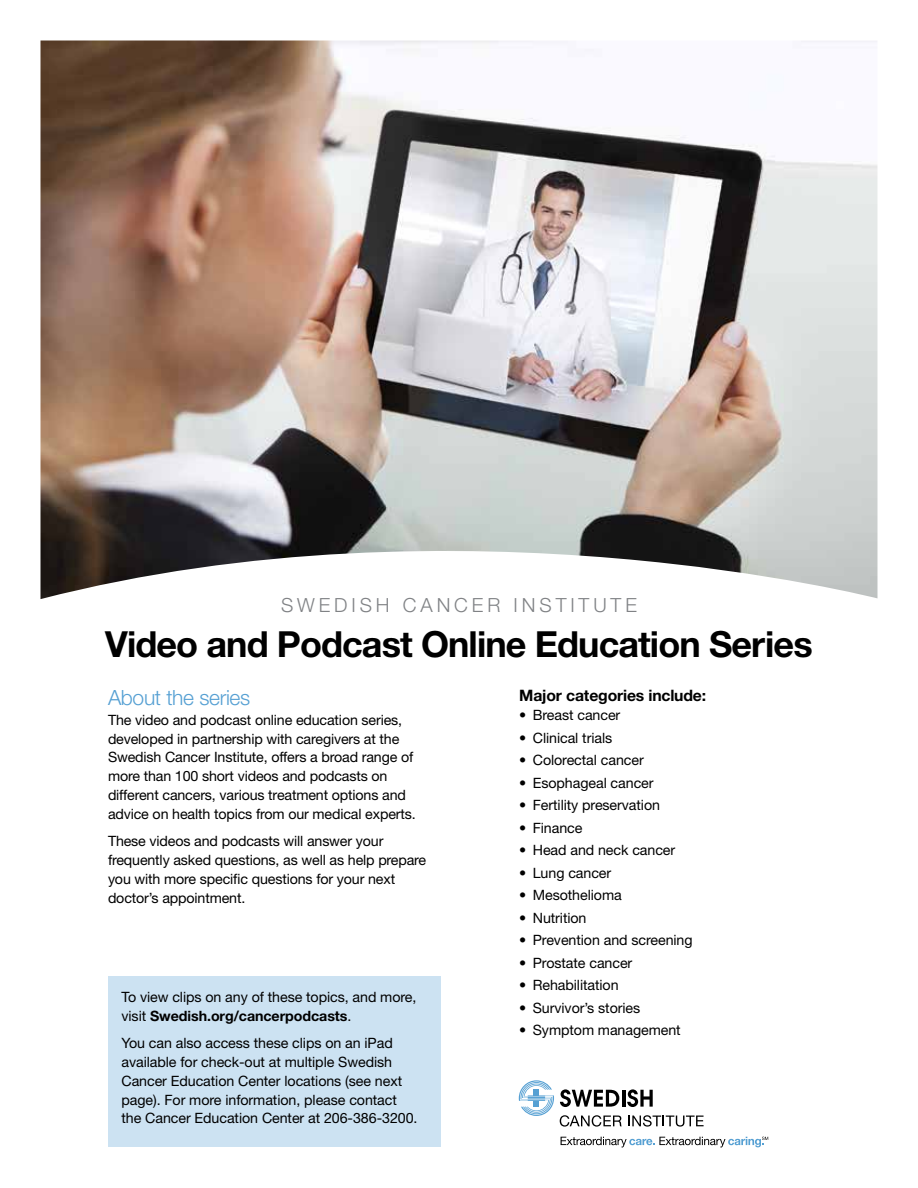
<style>
.page{position:relative;width:918px;height:1188px;background:#fff}
.page>*{position:absolute;margin:0;border:0;box-sizing:border-box;transform-origin:0 0}
.t1{font:700 36px "Helvetica Neue LT Std";letter-spacing:-.025em;color:#000}
.t2{font:300 21px "Helvetica Neue LT Std";letter-spacing:-.015em;color:#56a0d3}
.t3{font:300 19.5px "Helvetica Neue LT Std";letter-spacing:.2em;color:#808285}
.t4{font:700 15.75px "Helvetica Neue LT Std";letter-spacing:-.01em;color:#000}
.t5{font:14.25px/18.8px "Helvetica Neue LT Std";letter-spacing:-.005em;color:#000}
.s1{font-weight:700}
</style>
<div class="page">
<div style="left:108px;top:976px;width:333px;height:172px;background:#cce2f2"></div>
<svg style="left:519px;top:1080px;width:35px;height:36px"></svg>
<svg style="left:560px;top:1089px;width:59px;height:18px"></svg>
<hr style="left:622px;top:1090px;width:3px;height:17px;background:#000">
<svg style="left:627px;top:1089px;width:26px;height:18px"></svg>
<svg style="left:560px;top:1115px;width:62px;height:12px"></svg>
<svg style="left:628px;top:1115px;width:76px;height:12px"></svg>
<svg style="left:561px;top:1137px;width:207px;height:10px"></svg>
<img style="left:40px;top:40px;width:838px;height:559px">
<h3 class="t3" style="left:281px;top:593px;width:357px">SWEDISH CANCER INSTITUTE</h3>
<h1 class="t1" style="left:105px;top:622px;width:709px">Video and Podcast Online Education Series</h1>
<h2 class="t2" style="left:108px;top:684px;width:144px">About the series</h2>
<p class="t5" style="left:108px;top:710px;width:309px">The video and podcast online education series, developed in partnership with caregivers at the Swedish Cancer Institute, offers a broad range of more than 100 short videos and podcasts on different cancers, various treatment options and advice on health topics from our medical experts.</p>
<p class="t5" style="left:108px;top:832px;width:320px">These videos and podcasts will answer your frequently asked questions, as well as help prepare you with more specific questions for your next doctor’s appointment.</p>
<p class="t4" style="left:519px;top:686px;width:188px">Major categories include:</p>
<p class="t5" style="left:519px;top:706px;width:103px">• Breast cancer</p>
<p class="t5" style="left:519px;top:728px;width:94px">• Clinical trials</p>
<p class="t5" style="left:519px;top:751px;width:126px">• Colorectal cancer</p>
<p class="t5" style="left:519px;top:773px;width:136px">• Esophageal cancer</p>
<p class="t5" style="left:519px;top:796px;width:142px">• Fertility preservation</p>
<p class="t5" style="left:519px;top:818px;width:65px">• Finance</p>
<p class="t5" style="left:519px;top:841px;width:157px">• Head and neck cancer</p>
<p class="t5" style="left:519px;top:863px;width:93px">• Lung cancer</p>
<p class="t5" style="left:519px;top:886px;width:104px">• Mesothelioma</p>
<p class="t5" style="left:519px;top:908px;width:69px">• Nutrition</p>
<p class="t5" style="left:519px;top:931px;width:175px">• Prevention and screening</p>
<p class="t5" style="left:519px;top:953px;width:115px">• Prostate cancer</p>
<p class="t5" style="left:519px;top:976px;width:101px">• Rehabilitation</p>
<p class="t5" style="left:519px;top:998px;width:122px">• Survivor’s stories</p>
<p class="t5" style="left:519px;top:1021px;width:163px">• Symptom management</p>
<p class="t5" style="left:121px;top:987px;width:296px">To view clips on any of these topics, and more, visit <span class="s1">Swedish.org/cancerpodcasts</span>.</p>
<p class="t5" style="left:121px;top:1034px;width:298px">You can also access these clips on an iPad available for check-out at multiple Swedish Cancer Education Center locations (see next page). For more information, please contact the Cancer Education Center at 206-386-3200.</p>
</div>
